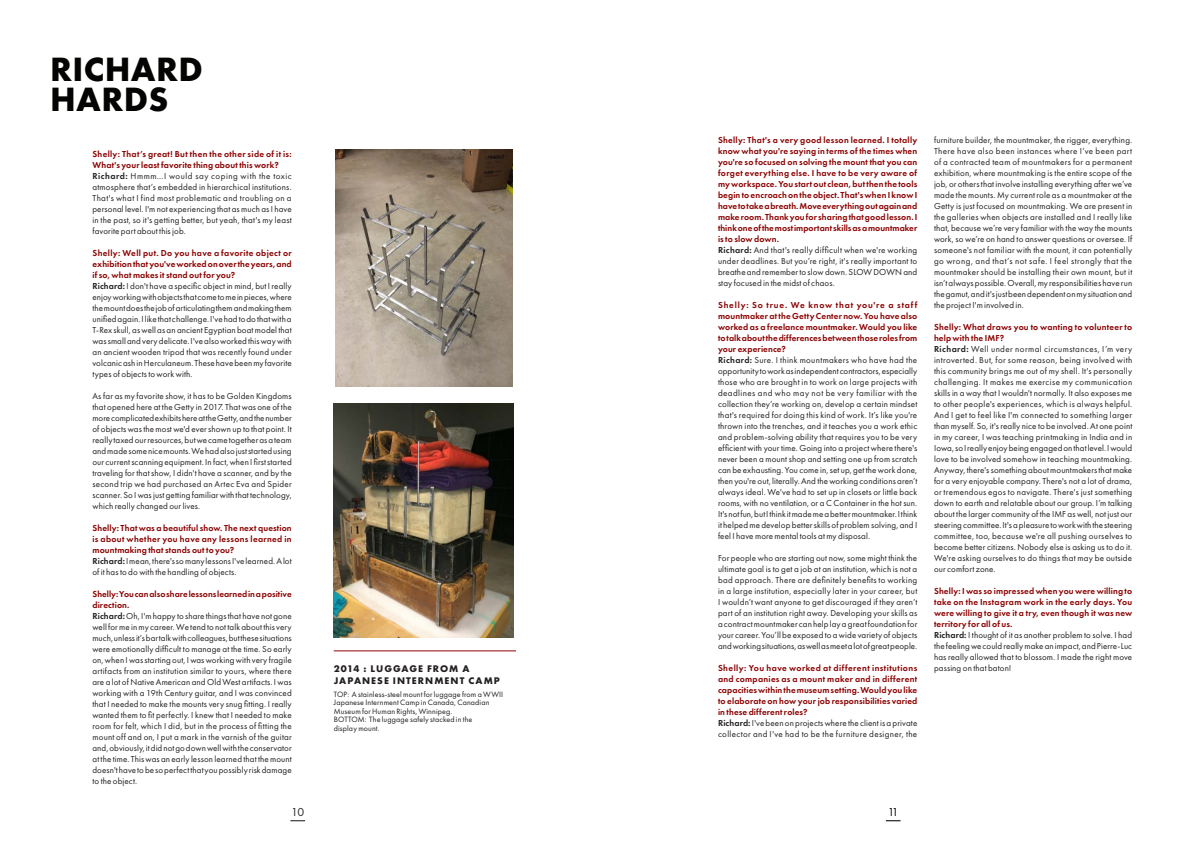
<style>
.page{position:relative;width:1191px;height:842px;background:#fff}
.page>*{position:absolute;margin:0;border:0;box-sizing:border-box;transform-origin:0 0}
.t1{font:700 35px/30px "Futura PT";letter-spacing:.01em;color:#040503}
.t2{font:12px "Futura PT";color:#231f20}
.t3{font:12px "Futura PT";color:#040503}
.t4{font:700 10px/12.5px "Futura PT";letter-spacing:.1em;color:#231f20}
.t5{font:9px/11px "Futura PT";letter-spacing:.015em;color:#231f20}
.t6{font:600 9px/11px "Futura PT";letter-spacing:.015em;color:#8b0000}
.t7{font:8px/8.5px "Futura PT";letter-spacing:.015em;color:#231f20}
.s1{font-weight:600;color:#8b0000}
.s2{font-weight:600}
.s3{color:#231f20}
.s4{font-weight:400;color:#231f20}
</style>
<div class="page">
<svg style="left:886px;top:820px;width:14px;height:1px"></svg>
<svg style="left:290px;top:820px;width:15px;height:1px"></svg>
<img style="left:334px;top:403px;width:180px;height:234px">
<img style="left:336px;top:150px;width:176px;height:236px">
<hr style="left:334px;top:650px;width:182px;height:1px;background:#8b0000">
<h1 class="t1" style="left:50px;top:53px;width:154px">RICHARD<br>HARDS</h1>
<p class="t5" style="left:92px;top:148px;width:201px"><span class="s1">Shelly: That’s great! But then the other side of it is:<br>What's your least favorite thing about this work?<br></span><span class="s2">Richard:</span> Hmmm…I would say coping with the toxic atmosphere that’s embedded in hierarchical institutions.<br>That's what I find most problematic and troubling on a personal level. I'm not experiencing that as much as I have in the past, so it's getting better, but yeah, that's my least favorite part about this job.</p>
<p class="t5" style="left:92px;top:247px;width:201px"><span class="s1">Shelly: Well put. Do you have a favorite object or exhibition that you've worked on over the years, and if so, what makes it stand out for you?<br></span><span class="s2">Richard:</span> I don't have a specific object in mind, but I really enjoy working with objects that come to me in pieces, where the mount does the job of articulating them and making them unified again. I like that challenge. I've had to do that with a T-Rex skull, as well as an ancient Egyptian boat model that was small and very delicate. I've also worked this way with an ancient wooden tripod that was recently found under volcanic ash in Herculaneum. These have been my favorite types of objects to work with.</p>
<p class="t5" style="left:92px;top:390px;width:201px;text-align:justify">As far as my favorite show, it has to be Golden Kingdoms that opened here at the Getty in 2017. That was one of the more complicated exhibits here at the Getty, and the number of objects was the most we'd ever shown up to that point. It really taxed our resources, but we came together as a team and made some nice mounts. We had also just started using our current scanning equipment. In fact, when I first started traveling for that show, I didn't have a scanner, and by the second trip we had purchased an Artec Eva and Spider scanner. So I was just getting familiar with that technology, which really changed our lives.</p>
<p class="t6" style="left:92px;top:522px;width:201px">Shelly: That was a beautiful show. The next question is about whether you have any lessons learned in mountmaking that stands out to you?<br><span class="s3">Richard:</span> <span class="s4">I mean, there's so many lessons I've learned. A lot of it has to do with the handling of objects.</span></p>
<p class="t5" style="left:92px;top:588px;width:201px"><span class="s1">Shelly: You can also share lessons learned in a positive direction.<br></span><span class="s2">Richard:</span> Oh, I'm happy to share things that have not gone well for me in my career. We tend to not talk about this very much, unless it’s bar talk with colleagues, but these situations were emotionally difficult to manage at the time. So early on, when I was starting out, I was working with very fragile artifacts from an institution similar to yours, where there are a lot of Native American and Old West artifacts. I was working with a 19th Century guitar, and I was convinced that I needed to make the mounts very snug fitting. I really wanted them to fit perfectly. I knew that I needed to make room for felt, which I did, but in the process of fitting the mount off and on, I put a mark in the varnish of the guitar and, obviously, it did not go down well with the conservator at the time. This was an early lesson learned that the mount doesn't have to be so perfect that you possibly risk damage to the object.</p>
<p class="t4" style="left:334px;top:662px;width:168px">2014 : LUGGAGE FROM A<br>JAPANESE INTERNMENT CAMP</p>
<p class="t7" style="left:334px;top:690px;width:171px">TOP: A stainless-steel mount for luggage from a WWII Japanese Internment Camp in Canada, Canadian Museum for Human Rights, Winnipeg.<br>BOTTOM: The luggage safely stacked in the<br>display mount.</p>
<p class="t6" style="left:718px;top:135px;width:201px">Shelly: That's a very good lesson learned. I totally know what you're saying in terms of the times when you're so focused on solving the mount that you can forget everything else. I have to be very aware of my workspace. You start out clean, but then the tools begin to encroach on the object. That's when I know I have to take a breath. Move everything out again and make room. Thank you for sharing that good lesson. I think one of the most important skills as a mountmaker is to slow down.<br><span class="s3">Richard:</span> <span class="s4">And that's really difficult when we're working under deadlines. But you’re right, it's really important to breathe and remember to slow down. SLOW DOWN and stay focused in the midst of chaos.</span></p>
<p class="t5" style="left:718px;top:300px;width:201px"><span class="s1">Shelly: So true. We know that you're a staff mountmaker at the Getty Center now. You have also worked as a freelance mountmaker. Would you like to talk about the differences between those roles from your experience?<br></span><span class="s2">Richard:</span> Sure. I think mountmakers who have had the opportunity to work as independent contractors, especially those who are brought in to work on large projects with deadlines and who may not be very familiar with the collection they’re working on, develop a certain mindset that's required for doing this kind of work. It’s like you're thrown into the trenches, and it teaches you a work ethic and problem-solving ability that requires you to be very efficient with your time. Going into a project where there's never been a mount shop and setting one up from scratch can be exhausting. You come in, set up, get the work done, then you're out, literally. And the working conditions aren’t always ideal. We've had to set up in closets or little back rooms, with no ventilation, or a C Container in the hot sun.<br>It's not fun, but I think it made me a better mountmaker. I think it helped me develop better skills of problem solving, and I feel I have more mental tools at my disposal.</p>
<p class="t5" style="left:718px;top:553px;width:201px;text-align:justify">For people who are starting out now, some might think the ultimate goal is to get a job at an institution, which is not a bad approach. There are definitely benefits to working in a large institution, especially later in your career, but I wouldn’t want anyone to get discouraged if they aren’t part of an institution right away. Developing your skills as a contract mountmaker can help lay a great foundation for your career. You’ll be exposed to a wide variety of objects and working situations, as well as meet a lot of great people.</p>
<p class="t6" style="left:718px;top:663px;width:201px">Shelly: You have worked at different institutions and companies as a mount maker and in different capacities within the museum setting. Would you like to elaborate on how your job responsibilities varied in these different roles?<br><span class="s3">Richard:</span> <span class="s4">I've been on projects where the client is a private collector and I've had to be the furniture designer, the</span></p>
<h2 class="t2" style="left:291px;top:805px;width:14px">10</h2>
<h2 class="t3" style="left:887px;top:805px;width:12px">11</h2>
<p class="t5" style="left:934px;top:135px;width:200px;text-align:justify">furniture builder, the mountmaker, the rigger, everything.<br>There have also been instances where I’ve been part of a contracted team of mountmakers for a permanent exhibition, where mountmaking is the entire scope of the job, or others that involve installing everything after we’ve made the mounts. My current role as a mountmaker at the Getty is just focused on mountmaking. We are present in the galleries when objects are installed and I really like that, because we’re very familiar with the way the mounts work, so we’re on hand to answer questions or oversee. If someone's not familiar with the mount, it can potentially go wrong, and that’s not safe. I feel strongly that the mountmaker should be installing their own mount, but it isn’t always possible. Overall, my responsibilities have run the gamut, and it's just been dependent on my situation and the project I'm involved in.</p>
<p class="t5" style="left:934px;top:321px;width:200px"><span class="s1">Shelly: What draws you to wanting to volunteer to help with the IMF?<br></span><span class="s2">Richard:</span> Well under normal circumstances, I’m very introverted. But, for some reason, being involved with this community brings me out of my shell. It's personally challenging. It makes me exercise my communication skills in a way that I wouldn't normally. It also exposes me to other people's experiences, which is always helpful.<br>And I get to feel like I'm connected to something larger than myself. So, it's really nice to be involved. At one point in my career, I was teaching printmaking in India and in Iowa, so I really enjoy being engaged on that level. I would love to be involved somehow in teaching mountmaking.<br>Anyway, there's something about mountmakers that make for a very enjoyable company. There's not a lot of drama, or tremendous egos to navigate. There's just something down to earth and relatable about our group. I’m talking about the larger community of the IMF as well, not just our steering committee. It's a pleasure to work with the steering committee, too, because we're all pushing ourselves to become better citizens. Nobody else is asking us to do it.<br>We're asking ourselves to do things that may be outside our comfort zone.</p>
<p class="t5" style="left:934px;top:585px;width:200px"><span class="s1">Shelly: I was so impressed when you were willing to take on the Instagram work in the early days. You were willing to give it a try, even though it was new territory for all of us.<br></span><span class="s2">Richard:</span> I thought of it as another problem to solve. I had the feeling we could really make an impact, and Pierre-Luc has really allowed that to blossom. I made the right move passing on that baton!</p>
</div>
